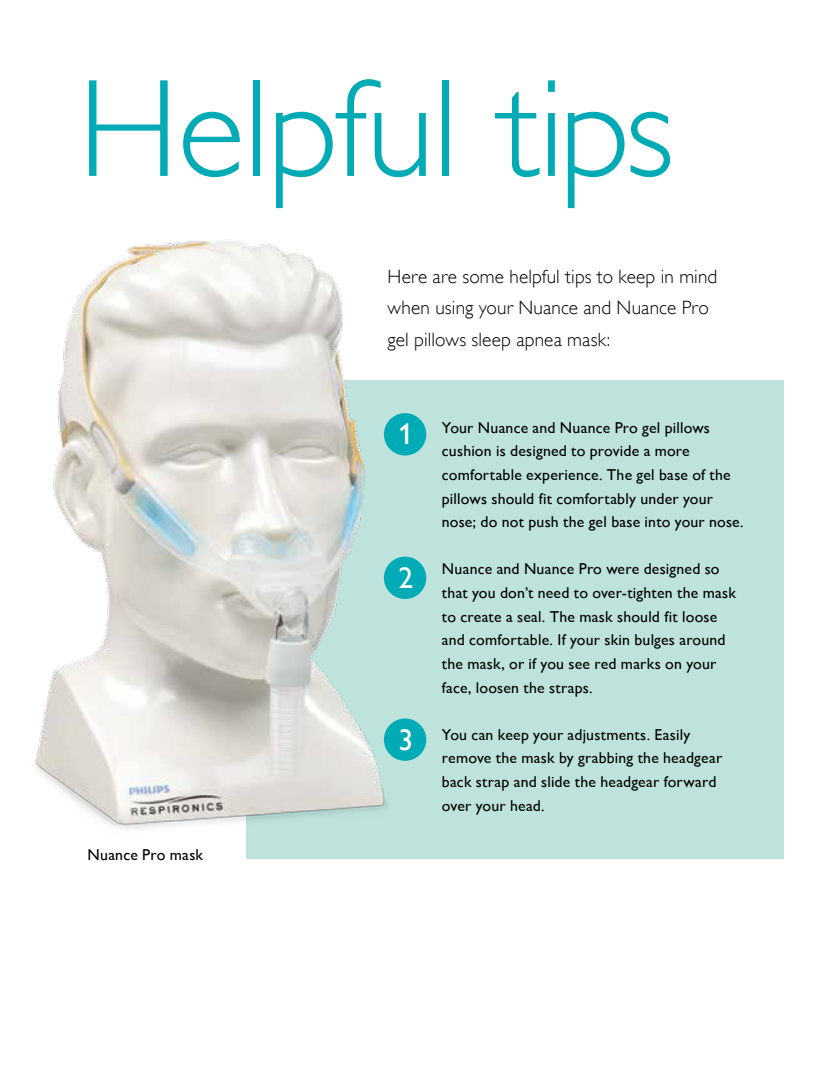
<style>
.page{position:relative;width:835px;height:1087px;background:#fff}
.page>*{position:absolute;margin:0;border:0;box-sizing:border-box;transform-origin:0 0}
.t1{font:300 140px "Gill Sans";letter-spacing:-.015em;color:#00abb5}
.t2{font:29.75px "Gill Alt One";color:#fff}
.t3{font:300 19.25px/31.5px "Gill Alt One";letter-spacing:.005em;color:#000}
.t4{font:15.75px/23.6px "Gill Sans";letter-spacing:.01em;color:#000}
</style>
<div class="page">
<div style="left:246px;top:380px;width:538px;height:479px;background:#bde3dc"></div>
<img style="left:35px;top:241px;width:370px;height:588px">
<div style="left:384px;top:413px;width:42px;height:42px;background:#00abb5;border-radius:50%"></div>
<div style="left:384px;top:557px;width:42px;height:42px;background:#00abb5;border-radius:50%"></div>
<div style="left:384px;top:718px;width:42px;height:43px;background:#00abb5;border-radius:50%"></div>
<h1 class="t1" style="left:78px;top:20px;width:598px">Helpful tips</h1>
<p class="t3" style="left:388px;top:260px;width:331px">Here are some helpful tips to keep in mind when using your Nuance and Nuance Pro gel pillows sleep apnea mask:</p>
<p class="t4" style="left:88px;top:842px;width:117px">Nuance Pro mask</p>
<h2 class="t2" style="left:398px;top:417px;width:16px">1</h2>
<h2 class="t2" style="left:398px;top:560px;width:16px">2</h2>
<h2 class="t2" style="left:398px;top:722px;width:16px">3</h2>
<p class="t4" style="left:442px;top:415px;width:303px">Your Nuance and Nuance Pro gel pillows cushion is designed to provide a more comfortable experience. The gel base of the pillows should fit comfortably under your nose; do not push the gel base into your nose.</p>
<p class="t4" style="left:442px;top:557px;width:296px">Nuance and Nuance Pro were designed so that you don’t need to over-tighten the mask to create a seal. The mask should fit loose and comfortable. If your skin bulges around the mask, or if you see red marks on your face, loosen the straps.</p>
<p class="t4" style="left:442px;top:722px;width:282px">You can keep your adjustments. Easily remove the mask by grabbing the headgear back strap and slide the headgear forward over your head.</p>
</div>
